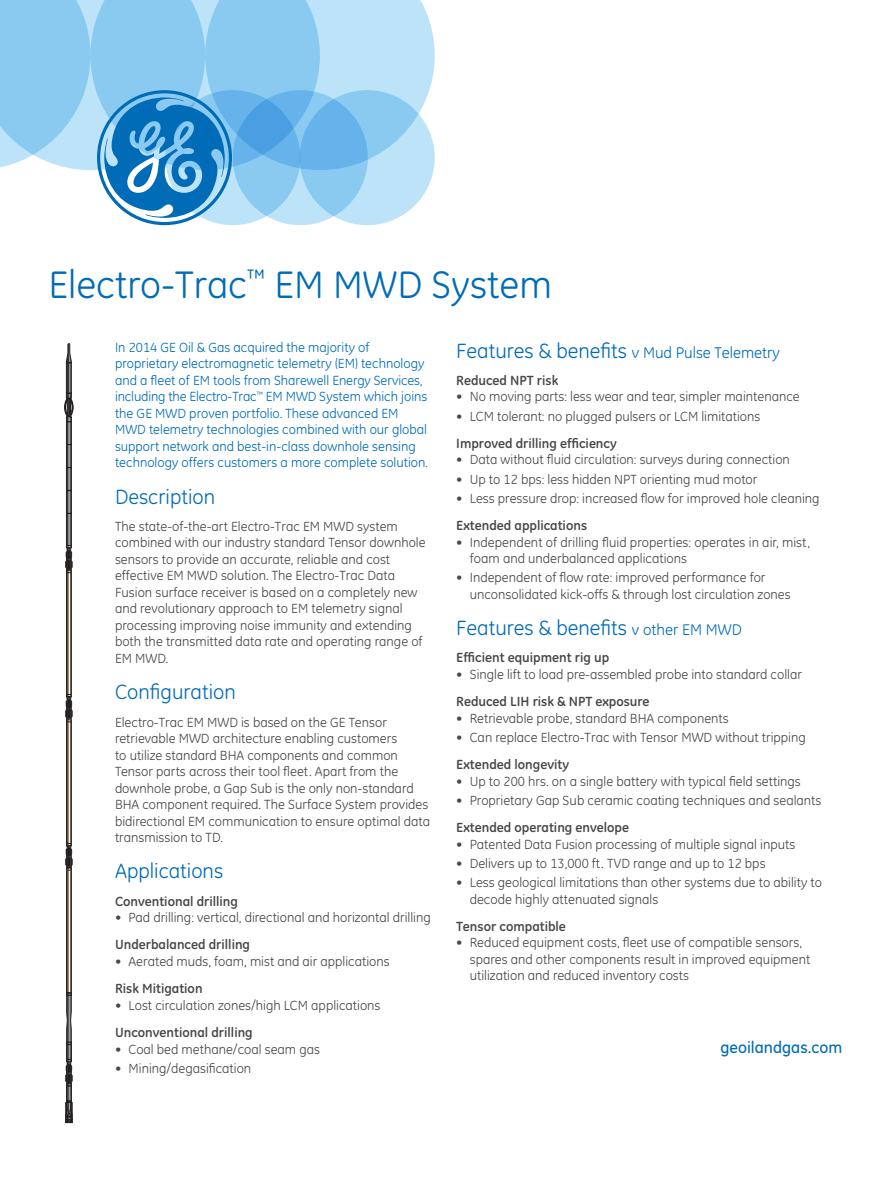
<style>
.page{position:relative;width:891px;height:1188px;background:#fff}
.page>*{position:absolute;margin:0;border:0;box-sizing:border-box;transform-origin:0 0}
.t1{font:39px "GE Inspira";color:#006cb7}
.head01_14_17{font:21px "GE Inspira";color:#006cb7}
.t2{font:500 16.5px "GE Inspira";color:#006cb7}
.head01_14_17-2{font:15.75px "GE Inspira";color:#006cb7}
.body_text_9_11{font:13.5px/16.5px "GE Inspira";color:#464748}
.body_text_9_11-2{font:13.5px/16.5px "GE Inspira";color:#006cb7}
.head02_9_11{font:700 13.5px "GE Inspira";color:#464748}
.s1{font-size:21px}
.s2{font-size:15.75px}
</style>
<div class="page">
<svg style="left:65px;top:343px;width:8px;height:230px"></svg>
<svg style="left:66px;top:694px;width:6px;height:28px"></svg>
<div style="left:67px;top:869px;width:4px;height:124px;border:1px solid #231f20"></div>
<svg style="left:66px;top:843px;width:6px;height:27px"></svg>
<svg style="left:67px;top:993px;width:4px;height:52px"></svg>
<div style="left:67px;top:1045px;width:4px;height:15px;border:1px solid #231f20"></div>
<svg style="left:66px;top:1059px;width:6px;height:28px"></svg>
<div style="left:67px;top:1086px;width:4px;height:16px;border:1px solid #231f20"></div>
<svg style="left:66px;top:1101px;width:6px;height:22px"></svg>
<svg style="left:0;top:0;width:435px;height:225px"></svg>
<p class="t1" style="left:49px;top:262px;width:505px">Electro-Trac<sup>™</sup> EM MWD System</p>
<p class="body_text_9_11-2" style="left:115px;top:339px;width:315px">In 2014 GE Oil &amp; Gas acquired the majority of proprietary electromagnetic telemetry (EM) technology and a fleet of EM tools from Sharewell Energy Services, including the Electro-Trac<sup>™</sup> EM MWD System which joins the GE MWD proven portfolio. These advanced EM MWD telemetry technologies combined with our global support network and best-in-class downhole sensing technology offers customers a more complete solution.</p>
<p class="head01_14_17" style="left:115px;top:484px;width:102px">Description</p>
<p class="body_text_9_11" style="left:115px;top:518px;width:312px">The state-of-the-art Electro-Trac EM MWD system combined with our industry standard Tensor downhole sensors to provide an accurate, reliable and cost effective EM MWD solution. The Electro‑Trac Data Fusion surface receiver is based on a completely new and revolutionary approach to EM telemetry signal processing improving noise immunity and extending both the transmitted data rate and operating range of EM MWD.</p>
<p class="head01_14_17" style="left:115px;top:680px;width:122px">Configuration</p>
<p class="body_text_9_11" style="left:115px;top:714px;width:317px">Electro-Trac EM MWD is based on the GE Tensor retrievable MWD architecture enabling customers<br>to utilize standard BHA components and common Tensor parts across their tool fleet. Apart from the downhole probe, a Gap Sub is the only non-standard BHA component required. The Surface System provides bidirectional EM communication to ensure optimal data transmission to TD.</p>
<p class="head01_14_17" style="left:115px;top:859px;width:110px">Applications</p>
<p class="head02_9_11" style="left:115px;top:892px;width:125px">Conventional drilling</p>
<p class="body_text_9_11" style="left:115px;top:909px;width:317px">• Pad drilling: vertical, directional and horizontal drilling</p>
<p class="head02_9_11" style="left:115px;top:936px;width:137px">Underbalanced drilling</p>
<p class="body_text_9_11" style="left:115px;top:953px;width:276px">• Aerated muds, foam, mist and air applications</p>
<p class="head02_9_11" style="left:115px;top:980px;width:89px">Risk Mitigation</p>
<p class="body_text_9_11" style="left:115px;top:997px;width:267px">• Lost circulation zones/high LCM applications</p>
<p class="head02_9_11" style="left:115px;top:1024px;width:139px">Unconventional drilling</p>
<p class="body_text_9_11" style="left:115px;top:1041px;width:206px">• Coal bed methane/coal seam gas</p>
<p class="body_text_9_11" style="left:115px;top:1060px;width:138px">• Mining/degasification</p>
<p class="head01_14_17-2" style="left:456px;top:343px;width:325px"><span class="s1">Features &amp; benefits</span> v Mud Pulse Telemetry</p>
<p class="head02_9_11" style="left:456px;top:372px;width:104px">Reduced NPT risk</p>
<p class="body_text_9_11" style="left:456px;top:389px;width:345px">• No moving parts: less wear and tear, simpler maintenance</p>
<p class="body_text_9_11" style="left:456px;top:408px;width:306px">• LCM tolerant: no plugged pulsers or LCM limitations</p>
<p class="head02_9_11" style="left:456px;top:435px;width:162px">Improved drilling efficiency</p>
<p class="body_text_9_11" style="left:456px;top:452px;width:335px">• Data without fluid circulation: surveys during connection</p>
<p class="body_text_9_11" style="left:456px;top:471px;width:303px">• Up to 12 bps: less hidden NPT orienting mud motor</p>
<p class="body_text_9_11" style="left:456px;top:490px;width:365px">• Less pressure drop: increased flow for improved hole cleaning</p>
<p class="head02_9_11" style="left:456px;top:517px;width:132px">Extended applications</p>
<p class="body_text_9_11" style="left:470px;top:534px;width:342px;text-indent:-14px">• Independent of drilling fluid properties: operates in air, mist, foam and underbalanced applications</p>
<p class="body_text_9_11" style="left:470px;top:569px;width:322px;text-indent:-14px">• Independent of flow rate: improved performance for unconsolidated kick-offs &amp; through lost circulation zones</p>
<p class="head01_14_17" style="left:456px;top:616px;width:287px">Features &amp; benefits <span class="s2">v other EM MWD</span></p>
<p class="head02_9_11" style="left:456px;top:649px;width:154px">Efficient equipment rig up</p>
<p class="body_text_9_11" style="left:456px;top:666px;width:347px">• Single lift to load pre-assembled probe into standard collar</p>
<p class="head02_9_11" style="left:456px;top:693px;width:195px">Reduced LIH risk &amp; NPT exposure</p>
<p class="body_text_9_11" style="left:456px;top:710px;width:274px">• Retrievable probe, standard BHA components</p>
<p class="body_text_9_11" style="left:456px;top:729px;width:351px">• Can replace Electro-Trac with Tensor MWD without tripping</p>
<p class="head02_9_11" style="left:456px;top:756px;width:114px">Extended longevity</p>
<p class="body_text_9_11" style="left:456px;top:773px;width:346px">• Up to 200 hrs. on a single battery with typical field settings</p>
<p class="body_text_9_11" style="left:456px;top:792px;width:367px">• Proprietary Gap Sub ceramic coating techniques and sealants</p>
<p class="head02_9_11" style="left:456px;top:819px;width:174px">Extended operating envelope</p>
<p class="body_text_9_11" style="left:456px;top:836px;width:341px">• Patented Data Fusion processing of multiple signal inputs</p>
<p class="body_text_9_11" style="left:456px;top:855px;width:311px">• Delivers up to 13,000 ft. TVD range and up to 12 bps</p>
<p class="body_text_9_11" style="left:470px;top:874px;width:354px;text-indent:-14px">• Less geological limitations than other systems due to ability to decode highly attenuated signals</p>
<p class="head02_9_11" style="left:456px;top:918px;width:111px">Tensor compatible</p>
<p class="body_text_9_11" style="left:470px;top:935px;width:342px;text-indent:-14px">• Reduced equipment costs, fleet use of compatible sensors, spares and other components result in improved equipment utilization and reduced inventory costs</p>
<p class="t2" style="left:721px;top:1038px;width:123px">geoilandgas.com</p>
</div>
